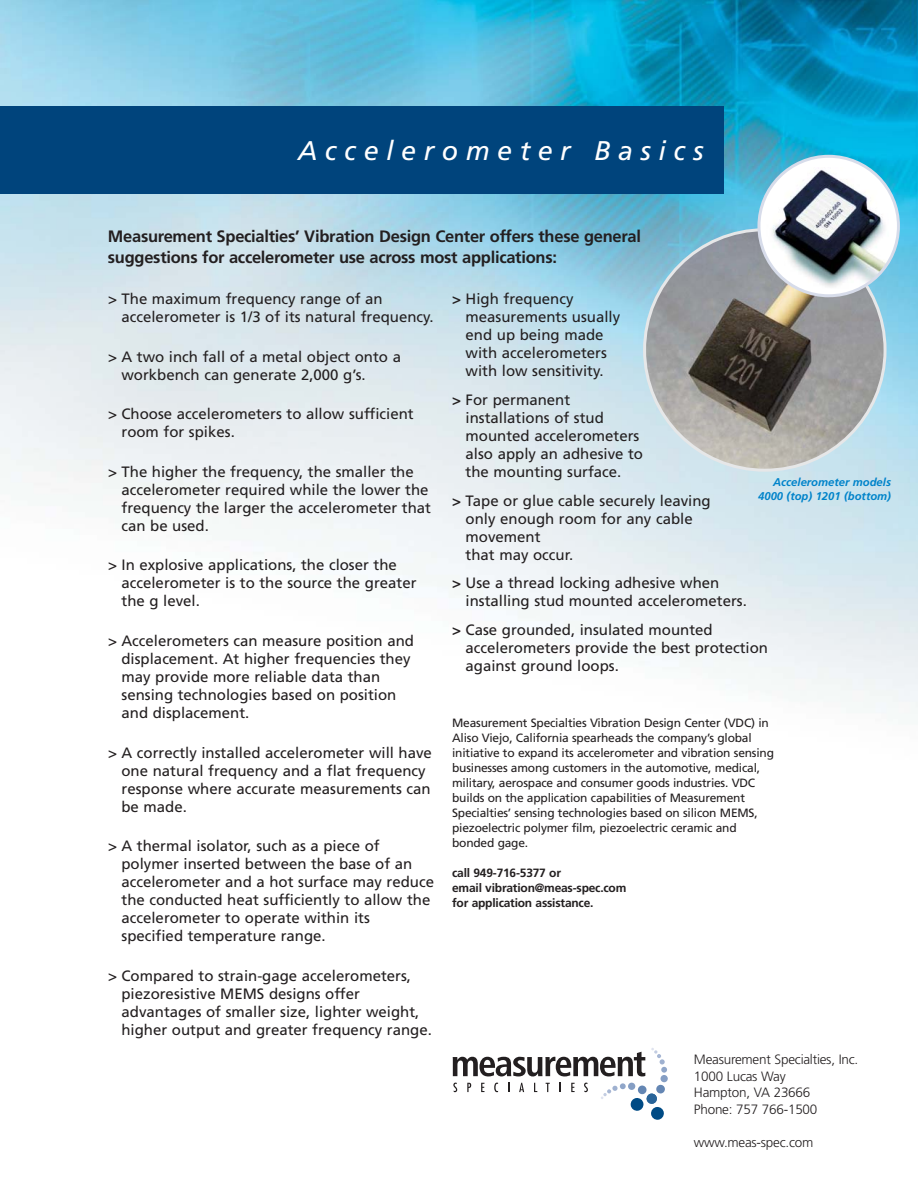
<style>
.page{position:relative;width:918px;height:1188px;background:#fff}
.page>*{position:absolute;margin:0;border:0;box-sizing:border-box;transform-origin:0 0}
.t1{font:italic 27px "Frutiger";letter-spacing:.28em;color:#fff}
.t2{font:700 16.5px/21px "Frutiger";letter-spacing:-.015em;color:#231f20}
.t3{font:15px/18px "Frutiger";color:#231f20}
.t4{font:300 13.5px/16.5px "Frutiger";letter-spacing:-.015em;color:#231f20}
.t5{font:12px/15px "Frutiger";letter-spacing:-.015em;color:#231f20}
.t6{font:700 12px/15px "Frutiger";letter-spacing:-.015em;color:#231f20}
.t7{font:italic 700 11.25px/13.5px "Frutiger";color:#0083ca;text-align:right}
.s1{font-weight:700}
</style>
<div class="page">
<img style="left:0;top:0;width:918px;height:1120px">
<div style="left:651px;top:1107px;width:13px;height:13px;background:#004b85;border-radius:6px"></div>
<div style="left:638px;top:1085px;width:9px;height:9px;background:#6486b3;border-radius:50%"></div>
<div style="left:628px;top:1082px;width:8px;height:8px;background:#859ec4;border-radius:50%"></div>
<svg style="left:601px;top:1083px;width:25px;height:16px"></svg>
<svg style="left:630px;top:1098px;width:14px;height:13px"></svg>
<div style="left:646px;top:1093px;width:11px;height:11px;background:#296499;border-radius:50%"></div>
<div style="left:656px;top:1085px;width:9px;height:9px;background:#6486b3;border-radius:50%"></div>
<div style="left:660px;top:1075px;width:8px;height:7px;background:#859ec4;border-radius:50%"></div>
<svg style="left:651px;top:1048px;width:16px;height:25px"></svg>
<svg style="left:453px;top:1052px;width:192px;height:24px"></svg>
<svg style="left:453px;top:1083px;width:4px;height:9px"></svg>
<svg style="left:467px;top:1083px;width:4px;height:9px"></svg>
<svg style="left:481px;top:1083px;width:3px;height:9px"></svg>
<svg style="left:494px;top:1083px;width:4px;height:9px"></svg>
<svg style="left:519px;top:1083px;width:5px;height:9px"></svg>
<svg style="left:534px;top:1083px;width:3px;height:9px"></svg>
<svg style="left:546px;top:1083px;width:4px;height:9px"></svg>
<svg style="left:559px;top:1083px;width:2px;height:9px"></svg>
<svg style="left:571px;top:1083px;width:4px;height:9px"></svg>
<svg style="left:584px;top:1083px;width:4px;height:9px"></svg>
<svg style="left:643px;top:228px;width:244px;height:244px;background:#949a9b"></svg>
<div style="left:0;top:106px;width:723px;height:88px;background:#00447c"></div>
<svg style="left:757px;top:155px;width:143px;height:142px"></svg>
<h1 class="t1" style="left:298px;top:139px;width:407px">Accelerometer Basics</h1>
<p class="t2" style="left:108px;top:227px;width:535px">Measurement Specialties’ Vibration Design Center offers these general suggestions for accelerometer use across most applications:</p>
<p class="t3" style="left:122px;top:291px;width:314px;text-indent:-14px">&gt; The maximum frequency range of an accelerometer is 1/3 of its natural frequency.</p>
<p class="t3" style="left:122px;top:349px;width:281px;text-indent:-14px">&gt; A two inch fall of a metal object onto a workbench can generate 2,000 g’s.</p>
<p class="t3" style="left:122px;top:406px;width:294px;text-indent:-14px">&gt; Choose accelerometers to allow sufficient room for spikes.</p>
<p class="t3" style="left:122px;top:464px;width:311px;text-indent:-14px">&gt; The higher the frequency, the smaller the accelerometer required while the lower the frequency the larger the accelerometer that can be used.</p>
<p class="t3" style="left:122px;top:557px;width:297px;text-indent:-14px">&gt; In explosive applications, the closer the accelerometer is to the source the greater the g level.</p>
<p class="t3" style="left:122px;top:633px;width:294px;text-indent:-14px">&gt; Accelerometers can measure position and displacement. At higher frequencies they may provide more reliable data than sensing technologies based on position and displacement.</p>
<p class="t3" style="left:122px;top:745px;width:312px;text-indent:-14px">&gt; A correctly installed accelerometer will have one natural frequency and a flat frequency response where accurate measurements can be made.</p>
<p class="t3" style="left:122px;top:838px;width:314px;text-indent:-14px">&gt; A thermal isolator, such as a piece of polymer inserted between the base of an accelerometer and a hot surface may reduce the conducted heat sufficiently to allow the accelerometer to operate within its specified temperature range.</p>
<p class="t3" style="left:122px;top:968px;width:312px;text-indent:-14px">&gt; Compared to strain-gage accelerometers, piezoresistive MEMS designs offer advantages of smaller size, lighter weight, higher output and greater frequency range.</p>
<p class="t3" style="left:466px;top:291px;width:156px;text-indent:-14px"><span class="s1">&gt;</span> High frequency measurements usually end up being made with accelerometers with low sensitivity.</p>
<p class="t3" style="left:466px;top:392px;width:179px;text-indent:-14px"><span class="s1">&gt;</span> For permanent installations of stud mounted accelerometers also apply an adhesive to the mounting surface.</p>
<p class="t3" style="left:466px;top:493px;width:247px;text-indent:-14px"><span class="s1">&gt;</span> Tape or glue cable securely leaving only enough room for any cable movement<br>that may occur.</p>
<p class="t3" style="left:466px;top:575px;width:283px;text-indent:-14px"><span class="s1">&gt;</span> Use a thread locking adhesive when installing stud mounted accelerometers.</p>
<p class="t3" style="left:466px;top:622px;width:304px;text-indent:-14px"><span class="s1">&gt;</span> Case grounded, insulated mounted accelerometers provide the best protection against ground loops.</p>
<p class="t7" style="left:758px;top:477px;width:134px">Accelerometer models<br>4000 (top) 1201 (bottom)</p>
<p class="t5" style="left:452px;top:717px;width:323px">Measurement Specialties Vibration Design Center (VDC) in Aliso Viejo, California spearheads the company’s global initiative to expand its accelerometer and vibration sensing businesses among customers in the automotive, medical, military, aerospace and consumer goods industries. VDC builds on the application capabilities of Measurement Specialties’ sensing technologies based on silicon MEMS, piezoelectric polymer film, piezoelectric ceramic and bonded gage.</p>
<p class="t6" style="left:452px;top:867px;width:176px">call 949-716-5377 or<br>email vibration@meas-spec.com for application assistance.</p>
<p class="t4" style="left:694px;top:1052px;width:166px">Measurement Specialties, Inc.<br>1000 Lucas Way<br>Hampton, VA 23666<br>Phone: 757 766-1500</p>
<p class="t4" style="left:694px;top:1135px;width:121px">www.meas-spec.com</p>
</div>
